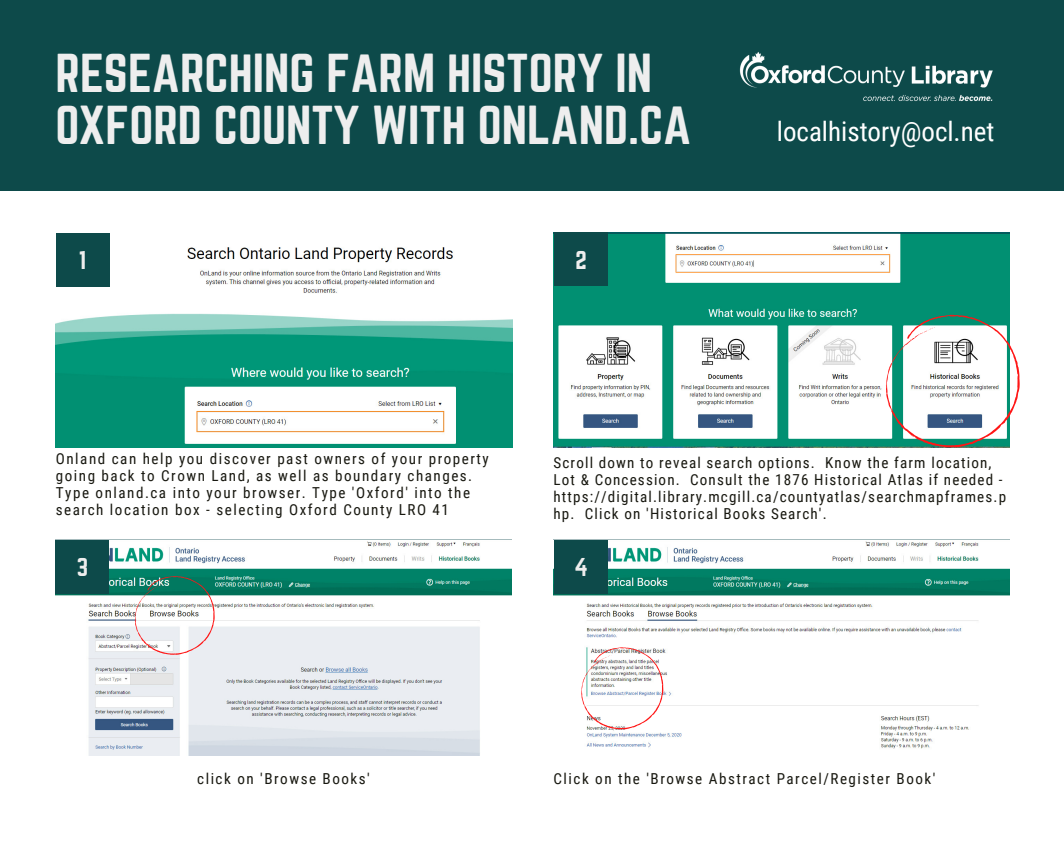
<style>
.page{position:relative;width:1064px;height:851px;background:#fff}
.page>*{position:absolute;margin:0;border:0;box-sizing:border-box;transform-origin:0 0}
.t1{font:48px/51.8px "Norwester";color:#eee}
.t2{font:27px "Roboto Condensed";color:#fff}
.t3{font:22.65px "Norwester";color:#eee}
.t4{font:15.15px/17px "Roboto Condensed";letter-spacing:.1em;color:#181810}
.t5{font:15.15px/17px "Roboto Condensed";letter-spacing:.075em;color:#181810}
</style>
<div class="page">
<div style="left:0;top:0;width:1063px;height:190px;background:#0d4a4a"></div>
<img style="left:56px;top:247px;width:456px;height:200px">
<img style="left:553px;top:233px;width:456px;height:214px">
<img style="left:55px;top:541px;width:456px;height:214px">
<img style="left:553px;top:541px;width:456px;height:208px">
<div style="left:56px;top:233px;width:54px;height:53px;background:#0d4a4a"></div>
<div style="left:554px;top:540px;width:54px;height:53px;background:#0d4a4a"></div>
<div style="left:554px;top:232px;width:54px;height:54px;background:#0d4a4a"></div>
<div style="left:55px;top:540px;width:54px;height:53px;background:#0d4a4a"></div>
<img style="left:739px;top:51px;width:254px;height:51px">
<svg style="left:885px;top:315px;width:134px;height:132px"></svg>
<img style="left:135px;top:576px;width:79px;height:79px">
<img style="left:581px;top:647px;width:82px;height:82px">
<h1 class="t1" style="left:55px;top:49px;width:637px">RESEARCHING FARM HISTORY IN<br>OXFORD COUNTY WITH ONLAND.CA</h1>
<h3 class="t3" style="left:79px;top:249px;width:9px">1</h3>
<h3 class="t3" style="left:575px;top:249px;width:13px">2</h3>
<h2 class="t2" style="left:776px;top:116px;width:219px">localhistory@ocl.net</h2>
<p class="t4" style="left:56px;top:450px;width:434px">Onland can help you discover past owners of your property going back to Crown Land, as well as boundary changes.<br>Type onland.ca into your browser. Type 'Oxford' into the search location box - selecting Oxford County LRO 41</p>
<p class="t5" style="left:553px;top:454px;width:454px">Scroll down to reveal search options. Know the farm location, Lot &amp; Concession. Consult the 1876 Historical Atlas if needed - https://digital.library.mcgill.ca/countyatlas/searchmapframes.p hp. Click on 'Historical Books Search'.</p>
<h3 class="t3" style="left:77px;top:556px;width:13px">3</h3>
<h3 class="t3" style="left:574px;top:556px;width:15px">4</h3>
<p class="t4" style="left:197px;top:770px;width:174px">click on 'Browse Books'</p>
<p class="t4" style="left:553px;top:770px;width:383px">Click on the 'Browse Abstract Parcel/Register Book'</p>
</div>
